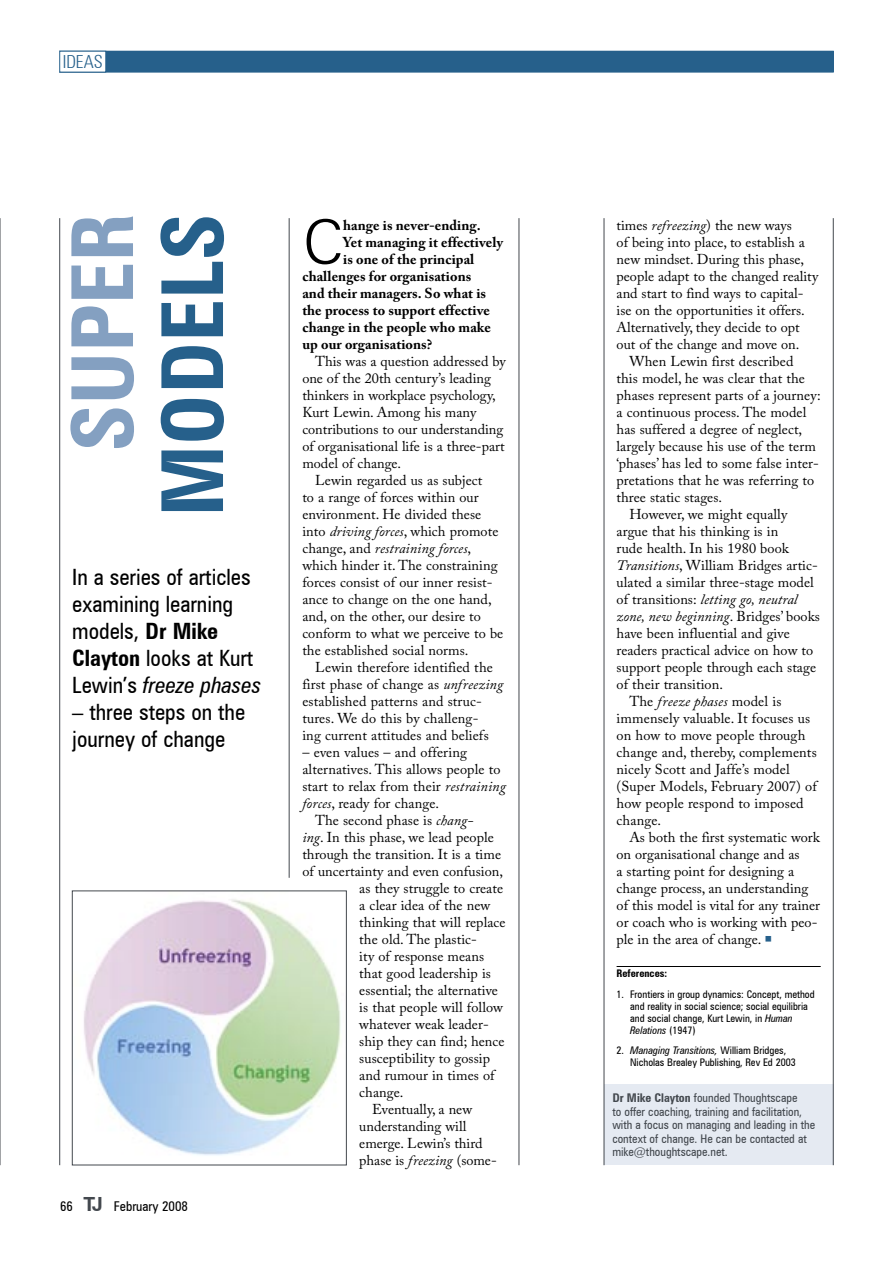
<style>
.page{position:relative;width:893px;height:1263px;background:#fff}
.page>*{position:absolute;margin:0;border:0;box-sizing:border-box;transform-origin:0 0}
.t1{font:700 condensed 85.5px "Zurich BT";color:#26608b}
.t2{font:700 condensed 85.5px "Zurich BT";color:#84a0c1}
.tj_first_para{font:300 61.5px "Zurich BT";color:#000}
.tj_standfirst_15pt{font:condensed 22.5px/27px "Zurich BT";color:#000}
.t3{font:300 condensed 18px "Zurich BT";color:#26608b}
.tj_body_copy_indent{font:14.25px/17px "Adobe Caslon Pro";letter-spacing:.005em;color:#000}
.tj_first_para-2{font:700 14.25px "Adobe Caslon Pro";letter-spacing:.005em;color:#000}
.t4{font:condensed 13.5px "Zurich BT";color:#000}
.tj_author_bio{font:condensed 12px/13.5px "Zurich BT";color:#43484e}
.tj_reference{font:condensed 10.5px/12px "Zurich BT";color:#000}
.tj_reference-2{font:700 condensed 10.5px "Zurich BT";color:#000}
.s1{font-weight:700}
.s2{font-style:italic}
.s3{font-weight:700;font-stretch:normal;font-size:19.5px;color:#43484e}
.s4{color:#26608b}
</style>
<div class="page">
<div style="left:60px;top:51px;width:773px;height:21px;background:#26608b"></div>
<div style="left:60px;top:51px;width:46px;height:21px;background:#fff"></div>
<div style="left:604px;top:1084px;width:229px;height:81px;background:#e5eaf2"></div>
<hr style="left:0;top:218px;width:1px;height:947px;background:#43484e">
<hr style="left:519px;top:218px;width:1px;height:947px;background:#43484e">
<hr style="left:289px;top:218px;width:1px;height:660px;background:#43484e">
<hr style="left:617px;top:966px;width:204px;height:1px;background:#000">
<img style="left:84px;top:899px;width:257px;height:257px">
<div style="left:72px;top:891px;width:275px;height:274px;border:1px solid #43484e"></div>
<hr style="left:604px;top:218px;width:1px;height:947px;background:#43484e">
<hr style="left:833px;top:218px;width:1px;height:947px;background:#43484e">
<hr style="left:59px;top:218px;width:1px;height:947px;background:#43484e">
<p class="t3" style="left:63px;top:51px;width:42px">IDEAS</p>
<p class="t2" style="left:51px;top:452px;width:240px;rotate:-90deg">SUPER</p>
<p class="t1" style="left:141px;top:516px;width:304px;rotate:-90deg">MODELS</p>
<p class="tj_standfirst_15pt" style="left:72px;top:563px;width:191px">In a series of articles examining learning models, <span class="s1">Dr Mike<br>Clayton</span> looks at Kurt<br>Lewin’s <span class="s2">freeze phases</span></p>
<p class="tj_standfirst_15pt" style="left:72px;top:698px;width:174px">– three steps on the journey of change</p>
<p class="t4" style="left:60px;top:1198px;width:130px">66 <span class="s3">TJ</span> February 2008</p>
<p class="tj_first_para" style="left:302px;top:204px;width:42px">C</p>
<p class="tj_first_para-2" style="left:343px;top:216px;width:139px">hange is never-ending.</p>
<p class="tj_first_para-2" style="left:343px;top:233px;width:161px">Yet managing it effectively</p>
<p class="tj_first_para-2" style="left:343px;top:250px;width:133px">is one of the principal</p>
<p class="tj_first_para-2" style="left:302px;top:267px;width:171px">challenges for organisations</p>
<p class="tj_first_para-2" style="left:302px;top:284px;width:185px">and their managers. So what is</p>
<p class="tj_first_para-2" style="left:302px;top:301px;width:189px">the process to support effective</p>
<p class="tj_first_para-2" style="left:302px;top:318px;width:190px">change in the people who make</p>
<p class="tj_first_para-2" style="left:302px;top:335px;width:131px">up our organisations?</p>
<p class="tj_body_copy_indent" style="left:302px;top:352px;width:205px;text-indent:13px">This was a question addressed by one of the 20th century’s leading thinkers in workplace psychology,<br>Kurt Lewin. Among his many contributions to our understanding of organisational life is a three-part model of change.</p>
<p class="tj_body_copy_indent" style="left:302px;top:471px;width:202px;text-indent:13px">Lewin regarded us as subject<br>to a range of forces within our environment. He divided these into <span class="s2">driving forces</span>, which promote change, and <span class="s2">restraining forces</span>, which hinder it. The constraining forces consist of our inner resist&shy;ance to change on the one hand, and, on the other, our desire to conform to what we perceive to be the established social norms.</p>
<p class="tj_body_copy_indent" style="left:302px;top:658px;width:202px;text-indent:13px">Lewin therefore identified the first phase of change as <span class="s2">unfreezing </span>established patterns and struc&shy;tures. We do this by challeng-<br>ing current attitudes and beliefs</p>
<p class="tj_body_copy_indent" style="left:302px;top:743px;width:205px">– even values – and offering alternatives. This allows people to start to relax from their <span class="s2">restraining forces</span>, ready for change.</p>
<p class="tj_body_copy_indent" style="left:315px;top:811px;width:160px">The second phase is <span class="s2">chang-</span></p>
<p class="tj_body_copy_indent" style="left:302px;top:828px;width:193px"><span class="s2">ing</span>. In this phase, we lead people</p>
<p class="tj_body_copy_indent" style="left:302px;top:846px;width:200px">through the transition. It is a time</p>
<p class="tj_body_copy_indent" style="left:302px;top:863px;width:202px">of uncertainty and even confusion,</p>
<p class="tj_body_copy_indent" style="left:359px;top:880px;width:145px">as they struggle to create</p>
<p class="tj_body_copy_indent" style="left:359px;top:897px;width:133px">a clear idea of the new</p>
<p class="tj_body_copy_indent" style="left:359px;top:914px;width:148px">thinking that will replace</p>
<p class="tj_body_copy_indent" style="left:359px;top:931px;width:119px">the old. The plastic-</p>
<p class="tj_body_copy_indent" style="left:359px;top:948px;width:126px">ity of response means</p>
<p class="tj_body_copy_indent" style="left:359px;top:965px;width:133px">that good leadership is</p>
<p class="tj_body_copy_indent" style="left:359px;top:982px;width:140px">essential; the alternative</p>
<p class="tj_body_copy_indent" style="left:359px;top:999px;width:145px">is that people will follow</p>
<p class="tj_body_copy_indent" style="left:359px;top:1016px;width:131px">whatever weak leader-</p>
<p class="tj_body_copy_indent" style="left:359px;top:1033px;width:147px">ship they can find; hence</p>
<p class="tj_body_copy_indent" style="left:359px;top:1050px;width:132px">susceptibility to gossip</p>
<p class="tj_body_copy_indent" style="left:359px;top:1067px;width:137px">and rumour in times of</p>
<p class="tj_body_copy_indent" style="left:359px;top:1084px;width:46px">change.</p>
<p class="tj_body_copy_indent" style="left:359px;top:1101px;width:139px;text-indent:13px">Eventually, a new understanding will emerge. Lewin’s third phase is <span class="s2">freezing</span> (some-</p>
<p class="tj_body_copy_indent" style="left:617px;top:216px;width:203px">times <span class="s2">refreezing</span>) the new ways<br>of being into place, to establish a new mindset. During this phase, people adapt to the changed reality and start to find ways to capital&shy;ise on the opportunities it offers.<br>Alternatively, they decide to opt out of the change and move on.</p>
<p class="tj_body_copy_indent" style="left:617px;top:352px;width:206px;text-indent:13px">When Lewin first described<br>this model, he was clear that the phases represent parts of a journey: a continuous process. The model has suffered a degree of neglect, largely because his use of the term ‘phases’ has led to some false inter&shy;pretations that he was referring to three static stages.</p>
<p class="tj_body_copy_indent" style="left:617px;top:505px;width:205px;text-indent:13px">However, we might equally argue that his thinking is in<br>rude health. In his 1980 book<br><span class="s2">Transitions</span>, William Bridges artic&shy;ulated a similar three-stage model of transitions: <span class="s2">letting go, neutral zone, new beginning</span>. Bridges’ books have been influential and give readers practical advice on how to support people through each stage of their transition.</p>
<p class="tj_body_copy_indent" style="left:617px;top:692px;width:202px;text-indent:13px">The <span class="s2">freeze phases</span> model is immensely valuable. It focuses us on how to move people through change and, thereby, complements nicely Scott and Jaffe’s model (Super Models, February 2007) of how people respond to imposed change.</p>
<p class="tj_body_copy_indent" style="left:617px;top:828px;width:205px;text-indent:13px">As both the first systematic work on organisational change and as<br>a starting point for designing a change process, an understanding of this model is vital for any trainer or coach who is working with peo&shy;ple in the area of change. <span class="s4">○</span></p>
<p class="tj_reference-2" style="left:617px;top:967px;width:52px">References:</p>
<p class="tj_reference" style="left:630px;top:988px;width:186px;text-indent:-14px">1. Frontiers in group dynamics: Concept, method and reality in social science; social equilibria and social change, Kurt Lewin, in <span class="s2">Human Relations</span> (1947)</p>
<p class="tj_reference" style="left:630px;top:1044px;width:167px;text-indent:-14px">2. <span class="s2">Managing Transitions,</span> William Bridges,<br>Nicholas Brealey Publishing, Rev Ed 2003</p>
<p class="tj_author_bio" style="left:612px;top:1091px;width:204px"><span class="s1">Dr Mike Clayton</span> founded Thoughtscape<br>to offer coaching, training and facilitation, with a focus on managing and leading in the context of change. He can be contacted at mike@thoughtscape.net.</p>
</div>
